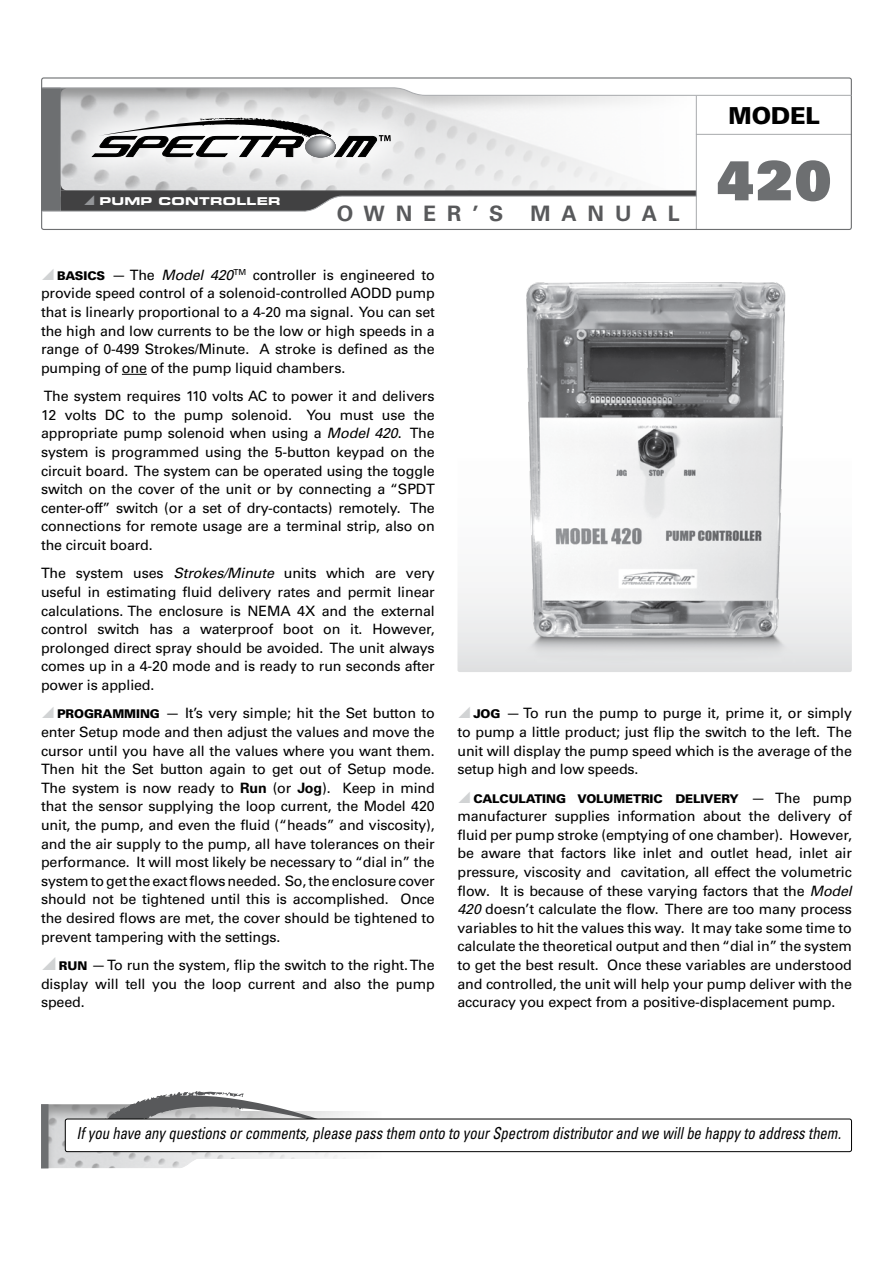
<style>
.page{position:relative;width:893px;height:1263px;background:#fff}
.page>*{position:absolute;margin:0;border:0;box-sizing:border-box;transform-origin:0 0}
.t1{font:900 54px "Univers";color:#6d6f71;scale:.96 1}
.t2{font:900 23.4px "Univers";letter-spacing:-.01em;color:#000}
.t3{font:700 21.3px "Univers";letter-spacing:.51em;color:#58595b}
.t4{font:italic condensed 16.5px "Univers";letter-spacing:-.005em;color:#000;scale:.89 1}
.t5{font:14.25px/18.6px "Univers";letter-spacing:-.01em;color:#000;text-align:justify}
.t6{font:900 12px "Univers";letter-spacing:-.01em;color:#000}
.t7{font:10.8px "Eurostile Bold Extended Two";letter-spacing:.02em;color:#fff;scale:1.11 1}
.s1{font-weight:900;font-size:12px}
.s2{font-style:italic}
.s3{font-weight:700}
.s4{font-weight:400;font-size:14.25px}
</style>
<div class="page">
<div style="left:40px;top:1104px;width:343px;height:65px;background:#000;opacity:.75"></div>
<div style="left:457px;top:289px;width:394px;height:383px;background:linear-gradient(to bottom,#fff,#ededee);border-radius:2px"></div>
<hr style="left:695px;top:96px;width:1px;height:133px;background:#a7a9ac">
<div style="left:41px;top:77px;width:810px;height:153px;border:1px solid #6d6f71;border-radius:2px"></div>
<svg style="left:93px;top:1091px;width:267px;height:27px"></svg>
<div style="left:65px;top:1119px;width:786px;height:32px;background:#fff;border-radius:2px"></div>
<div style="left:65px;top:1118px;width:786px;height:34px;border:1px solid #000;border-radius:2px"></div>
<svg style="left:41px;top:1104px;width:7px;height:64px"></svg>
<img style="left:521px;top:282px;width:279px;height:381px">
<svg style="left:122px;top:374px;width:25px;height:1px"></svg>
<svg style="left:51px;top:77px;width:372px;height:2px"></svg>
<svg style="left:41px;top:87px;width:811px;height:125px"></svg>
<p class="t7" style="left:99px;top:193px;width:165px">PUMP CONTROLLER</p>
<h3 class="t3" style="left:336px;top:201px;width:168px">OWNER’S</h3>
<h3 class="t3" style="left:530px;top:201px;width:151px">MANUAL</h3>
<h2 class="t2" style="left:728px;top:101px;width:93px">MODEL</h2>
<h1 class="t1" style="left:716px;top:145px;width:120px">420</h1>
<p class="t5" style="left:41px;top:265px;width:395px;text-indent:16px"><span class="s1">BASICS</span> — The <span class="s2">Model 420</span><sup>TM</sup> controller is engineered to provide speed control of a solenoid-controlled AODD pump that is linearly proportional to a 4-20 ma signal. You can set the high and low currents to be the low or high speeds in a range of 0-499 Strokes/Minute. A stroke is defined as the pumping of one of the pump liquid chambers.</p>
<p class="t5" style="left:41px;top:387px;width:395px">The system requires 110 volts AC to power it and delivers 12 volts DC to the pump solenoid. You must use the appropriate pump solenoid when using a <span class="s2">Model 420</span>. The system is programmed using the 5-button keypad on the circuit board. The system can be operated using the toggle switch on the cover of the unit or by connecting a “SPDT center-off” switch (or a set of dry-contacts) remotely. The connections for remote usage are a terminal strip, also on the circuit board.</p>
<p class="t5" style="left:41px;top:564px;width:395px">The system uses <span class="s2">Strokes/Minute</span> units which are very useful in estimating fluid delivery rates and permit linear calculations. The enclosure is NEMA 4X and the external control switch has a waterproof boot on it. However, prolonged direct spray should be avoided. The unit always comes up in a 4-20 mode and is ready to run seconds after power is applied.</p>
<p class="t5" style="left:41px;top:704px;width:395px;text-indent:16px"><span class="s1">PROGRAMMING</span> — It’s very simple; hit the Set button to enter Setup mode and then adjust the values and move the cursor until you have all the values where you want them.<br>Then hit the Set button again to get out of Setup mode.<br>The system is now ready to <span class="s3">Run</span> (or <span class="s3">Jog</span>). Keep in mind that the sensor supplying the loop current, the Model 420 unit, the pump, and even the fluid (“heads” and viscosity), and the air supply to the pump, all have tolerances on their performance. It will most likely be necessary to “dial in” the system to get the exact flows needed. So, the enclosure cover should not be tightened until this is accomplished. Once the desired flows are met, the cover should be tightened to prevent tampering with the settings.</p>
<p class="t5" style="left:41px;top:955px;width:395px;text-indent:18px"><span class="s1">RUN</span> — To run the system, flip the switch to the right. The display will tell you the loop current and also the pump speed.</p>
<p class="t5" style="left:457px;top:704px;width:396px;text-indent:16px"><span class="s1">JOG</span> — To run the pump to purge it, prime it, or simply to pump a little product; just flip the switch to the left. The unit will display the pump speed which is the average of the setup high and low speeds.</p>
<p class="t6" style="left:473px;top:790px;width:380px">CALCULATING VOLUMETRIC DELIVERY <span class="s4">— The pump</span></p>
<p class="t5" style="left:457px;top:807px;width:396px">manufacturer supplies information about the delivery of fluid per pump stroke (emptying of one chamber). However, be aware that factors like inlet and outlet head, inlet air pressure, viscosity and cavitation, all effect the volumetric flow. It is because of these varying factors that the <span class="s2">Model 420</span> doesn’t calculate the flow. There are too many process variables to hit the values this way. It may take some time to calculate the theoretical output and then “dial in” the system to get the best result. Once these variables are understood and controlled, the unit will help your pump deliver with the accuracy you expect from a positive-displacement pump.</p>
<p class="t4" style="left:76px;top:1123px;width:860px">If you have any questions or comments, please pass them onto to your Spectrom distributor and we will be happy to address them.</p>
</div>
